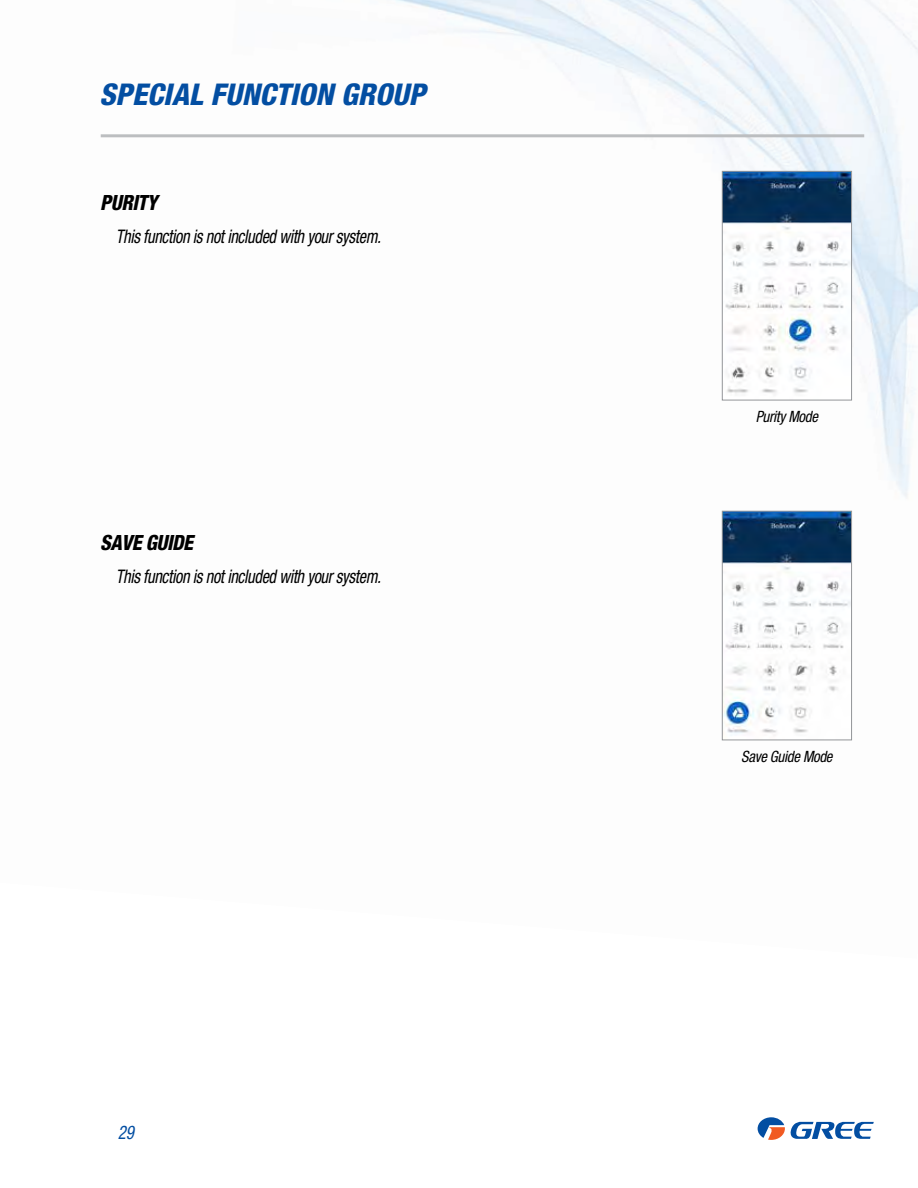
<style>
.page{position:relative;width:918px;height:1188px;background:#fff}
.page>*{position:absolute;margin:0;border:0;box-sizing:border-box;transform-origin:0 0}
.t1{font:italic 800 condensed 30px "Helvetica Neue";color:#034ea2}
.t2{font:italic 800 condensed 21px "Helvetica Neue";color:#000;scale:.94 1}
.t3{font:italic condensed 18.75px "Helvetica Neue";letter-spacing:-.02em;color:#000;scale:.87 1}
.t4{font:italic condensed 18.75px "Helvetica Neue";color:#034ea2;scale:.9 1}
.t5{font:italic condensed 15.6px "Helvetica Neue";letter-spacing:-.02em;color:#000;scale:.95 1}
</style>
<div class="page">
<svg style="left:758px;top:1117px;width:116px;height:23px"></svg>
<hr style="left:101px;top:134px;width:763px;height:3px;background:#bcbec0">
<img style="left:724px;top:173px;width:126px;height:221px">
<div style="left:722px;top:171px;width:130px;height:229px;border:1px solid #939598"></div>
<img style="left:724px;top:513px;width:126px;height:221px">
<div style="left:722px;top:511px;width:130px;height:229px;border:1px solid #939598"></div>
<h1 class="t1" style="left:99px;top:76px;width:32px">SPECIAL</h1>
<h1 class="t1" style="left:211px;top:76px;width:17px">FUNCTION</h1>
<h1 class="t1" style="left:341px;top:76px;width:19px">GROUP</h1>
<p class="t2" style="left:100px;top:190px;width:23px">PURITY</p>
<p class="t3" style="left:116px;top:226px;width:304px">This function is not included with your system.</p>
<p class="t2" style="left:100px;top:529px;width:71px">SAVE GUIDE</p>
<p class="t3" style="left:116px;top:565px;width:304px">This function is not included with your system.</p>
<p class="t4" style="left:118px;top:1121px;width:20px">29</p>
<p class="t5" style="left:756px;top:408px;width:67px">Purity Mode</p>
<p class="t5" style="left:741px;top:748px;width:98px">Save Guide Mode</p>
</div>
